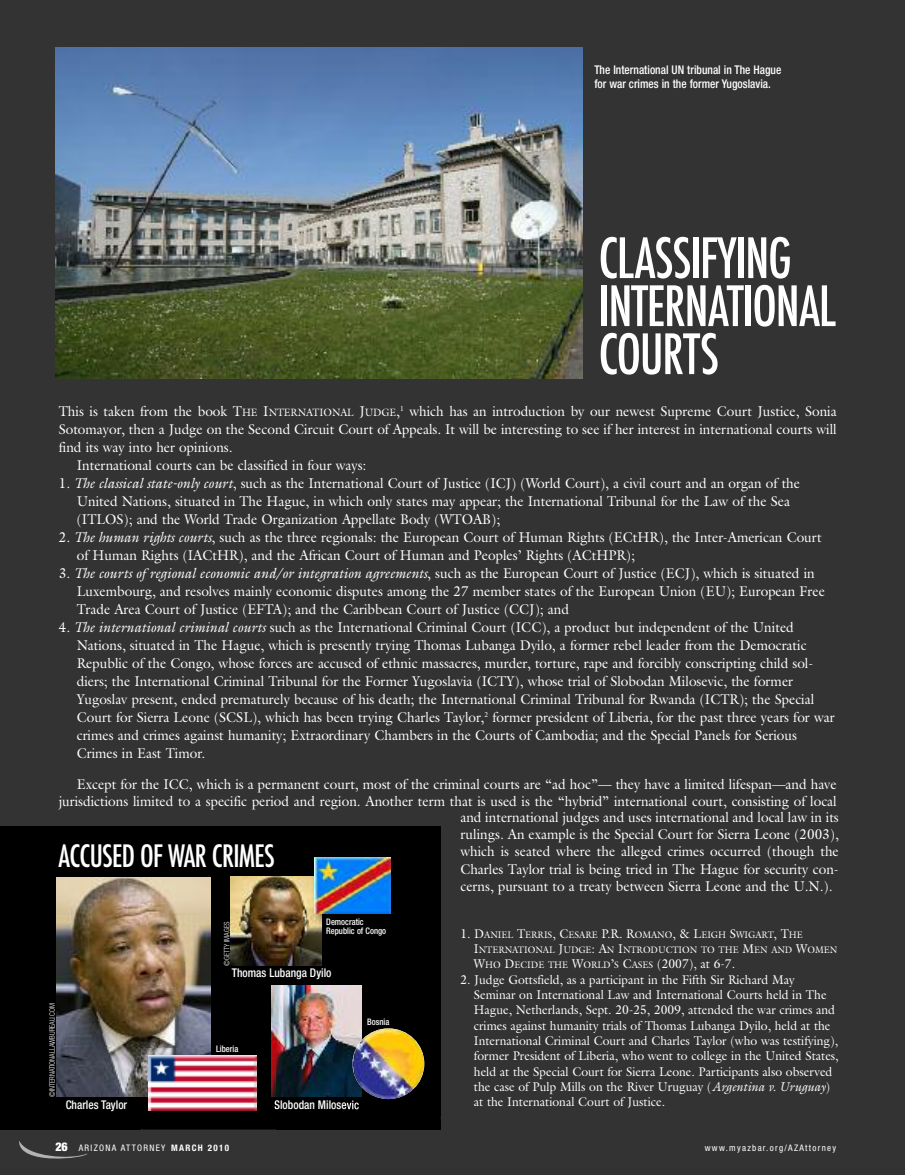
<style>
.page{position:relative;width:905px;height:1175px;background:#fff}
.page>*{position:absolute;margin:0;border:0;box-sizing:border-box;transform-origin:0 0}
.t1{font:500 condensed 54px/48px "Futura";letter-spacing:-.025em;color:#fff;scale:.95 1}
.t2{font:500 condensed 30px "Futura";letter-spacing:-.025em;color:#fff;scale:.95 1}
.t3{font:14.25px/18px "Galliard";color:#fff;scale:.95 1}
.t4{font:12.75px/15.3px "Galliard";color:#fff;scale:.95 1}
.t5{font:500 condensed 12px/13.5px "Helvetica Neue";color:#fff;scale:.95 1}
.t6{font:9.6px/15.3px "Galliard";color:#fff;scale:.95 1}
.t7{font:condensed 9px "Helvetica Neue";letter-spacing:.145em;color:#fff}
.t8{font:500 condensed 9px/9px "Helvetica Neue";color:#fff;scale:.95 1}
.t9{font:300 condensed 7.5px "Helvetica Neue";color:#fff;scale:.95 1}
.s1{font-size:10.65px}
.s2{font-style:italic}
.s3{font-size:12.75px}
.s4{font-weight:900;font-size:12px}
.s5{font-weight:700}
</style>
<div class="page">
<div style="left:0;top:0;width:904px;height:1174px;background:#333"></div>
<div style="left:0;top:826px;width:441px;height:303px;background:#000"></div>
<img style="left:55px;top:47px;width:527px;height:331px">
<img style="left:57px;top:877px;width:153px;height:219px">
<img style="left:230px;top:876px;width:92px;height:90px">
<img style="left:231px;top:877px;width:90px;height:88px">
<img style="left:271px;top:985px;width:91px;height:124px">
<img style="left:272px;top:985px;width:89px;height:111px">
<img style="left:142px;top:1055px;width:133px;height:75px">
<img style="left:142px;top:1048px;width:88px;height:67px">
<img style="left:265px;top:1048px;width:10px;height:67px">
<img style="left:272px;top:1048px;width:3px;height:48px">
<img style="left:148px;top:1055px;width:108px;height:55px">
<img style="left:341px;top:857px;width:50px;height:57px">
<img style="left:321px;top:913px;width:20px;height:20px">
<img style="left:308px;top:877px;width:13px;height:56px">
<img style="left:314px;top:857px;width:76px;height:56px">
<img style="left:346px;top:1021px;width:79px;height:89px">
<svg style="left:346px;top:1100px;width:7px;height:9px"></svg>
<img style="left:352px;top:1028px;width:72px;height:71px;border-radius:50%">
<svg style="left:19px;top:1141px;width:69px;height:18px"></svg>
<p class="t5" style="left:594px;top:64px;width:198px">The International UN tribunal in The Hague for war crimes in the former Yugoslavia.</p>
<h1 class="t1" style="left:598px;top:235px;width:251px">CLASSIFYING<br>INTERNATIONAL<br>COURTS</h1>
<p class="t3" style="left:59px;top:402px;width:820px">This is taken from the book T<span class="s1">HE</span> I<span class="s1">NTERNATIONAL</span> J<span class="s1">UDGE</span>,<sup>1</sup> which has an introduction by our newest Supreme Court Justice, Sonia</p>
<p class="t3" style="left:59px;top:420px;width:820px">Sotomayor, then a Judge on the Second Circuit Court of Appeals. It will be interesting to see if her interest in international courts will</p>
<p class="t3" style="left:59px;top:438px;width:184px">find its way into her opinions.</p>
<p class="t3" style="left:77px;top:456px;width:306px">International courts can be classified in four ways:</p>
<p class="t3" style="left:77px;top:474px;width:762px;text-indent:-18px">1. <span class="s2">The classical state-only court</span>, such as the International Court of Justice (ICJ) (World Court), a civil court and an organ of the<br>United Nations, situated in The Hague, in which only states may appear; the International Tribunal for the Law of the Sea (ITLOS); and the World Trade Organization Appellate Body (WTOAB);</p>
<p class="t3" style="left:77px;top:528px;width:785px;text-indent:-18px">2. <span class="s2">The human rights courts</span>, such as the three regionals: the European Court of Human Rights (ECtHR), the Inter-American Court of Human Rights (IACtHR), and the African Court of Human and Peoples’ Rights (ACtHPR);</p>
<p class="t3" style="left:77px;top:564px;width:789px;text-indent:-18px">3. <span class="s2">The courts of regional economic and/or integration agreements</span>, such as the European Court of Justice (ECJ), which is situated in<br>Luxembourg, and resolves mainly economic disputes among the 27 member states of the European Union (EU); European Free<br>Trade Area Court of Justice (EFTA); and the Caribbean Court of Justice (CCJ); and</p>
<p class="t3" style="left:77px;top:618px;width:799px;text-indent:-18px">4. <span class="s2">The international criminal courts</span> such as the International Criminal Court (ICC), a product but independent of the United Nations, situated in The Hague, which is presently trying Thomas Lubanga Dyilo, a former rebel leader from the Democratic Republic of the Congo, whose forces are accused of ethnic massacres, murder, torture, rape and forcibly conscripting child sol&shy;diers; the International Criminal Tribunal for the Former Yugoslavia (ICTY), whose trial of Slobodan Milosevic, the former Yugoslav present, ended prematurely because of his death; the International Criminal Tribunal for Rwanda (ICTR); the Special Court for Sierra Leone (SCSL), which has been trying Charles Taylor,<sup>2</sup> former president of Liberia, for the past three years for war crimes and crimes against humanity; Extraordinary Chambers in the Courts of Cambodia; and the Special Panels for Serious Crimes in East Timor.</p>
<p class="t3" style="left:59px;top:775px;width:820px;line-height:17.1px;text-align:right">Except for the ICC, which is a permanent court, most of the criminal courts are “ad hoc”— they have a limited lifespan—and have jurisdictions limited to a specific period and region. Another term that is used is the “hybrid” international court, consisting of local</p>
<h2 class="t2" style="left:59px;top:838px;width:229px">ACCUSED OF WAR CRIMES</h2>
<p class="t9" style="left:224px;top:966px;width:48px;rotate:-90deg">©GETTY IMAGES</p>
<p class="t8" style="left:326px;top:918px;width:65px">Democratic<br>Republic of Congo</p>
<p class="t9" style="left:49px;top:1096px;width:100px;rotate:-90deg">©INTERNATIONALLAWBUREAU.COM</p>
<p class="t5" style="left:232px;top:967px;width:106px">Thomas Lubanga Dyilo</p>
<p class="t8" style="left:216px;top:1045px;width:25px">Liberia</p>
<p class="t8" style="left:367px;top:1017px;width:25px">Bosnia</p>
<p class="t5" style="left:66px;top:1098px;width:66px">Charles Taylor</p>
<p class="t5" style="left:274px;top:1099px;width:91px">Slobodan Milosevic</p>
<p class="t3" style="left:460px;top:808px;width:400px;line-height:17.1px;text-align:justify">and international judges and uses international and local law in its rulings. An example is the Special Court for Sierra Leone (2003), which is seated where the alleged crimes occurred (though the Charles Taylor trial is being tried in The Hague for security con&shy;cerns, pursuant to a treaty between Sierra Leone and the U.N.).</p>
<p class="t6" style="left:474px;top:926px;width:384px;text-indent:-14px"><span class="s3">1. D</span>ANIEL <span class="s3">T</span>ERRIS<span class="s3">, C</span>ESARE <span class="s3">P.R. R</span>OMANO<span class="s3">, &amp; L</span>EIGH <span class="s3">S</span>WIGART<span class="s3">, T</span>HE<br><span class="s3">I</span>NTERNATIONAL <span class="s3">J</span>UDGE<span class="s3">: A</span>N <span class="s3">I</span>NTRODUCTION TO THE <span class="s3">M</span>EN AND <span class="s3">W</span>OMEN<br><span class="s3">W</span>HO <span class="s3">D</span>ECIDE THE <span class="s3">W</span>ORLD<span class="s3">’</span>S <span class="s3">C</span>ASES <span class="s3">(2007), at 6-7.</span></p>
<p class="t4" style="left:474px;top:971px;width:385px;text-indent:-13px">2. Judge Gottsfield, as a participant in the Fifth Sir Richard May Seminar on International Law and International Courts held in The Hague, Netherlands, Sept. 20-25, 2009, attended the war crimes and crimes against humanity trials of Thomas Lubanga Dyilo, held at the International Criminal Court and Charles Taylor (who was testifying), former President of Liberia, who went to college in the United States, held at the Special Court for Sierra Leone. Participants also observed the case of Pulp Mills on the River Uruguay (<span class="s2">Argentina v. Uruguay</span>) at the International Court of Justice.</p>
<p class="t7" style="left:55px;top:1144px;width:175px"><span class="s4">26</span> ARIZONA ATTORNEY <span class="s5">MARCH 2010</span></p>
<p class="t7" style="left:704px;top:1144px;width:133px">www.myazbar.org/AZAttorney</p>
</div>
